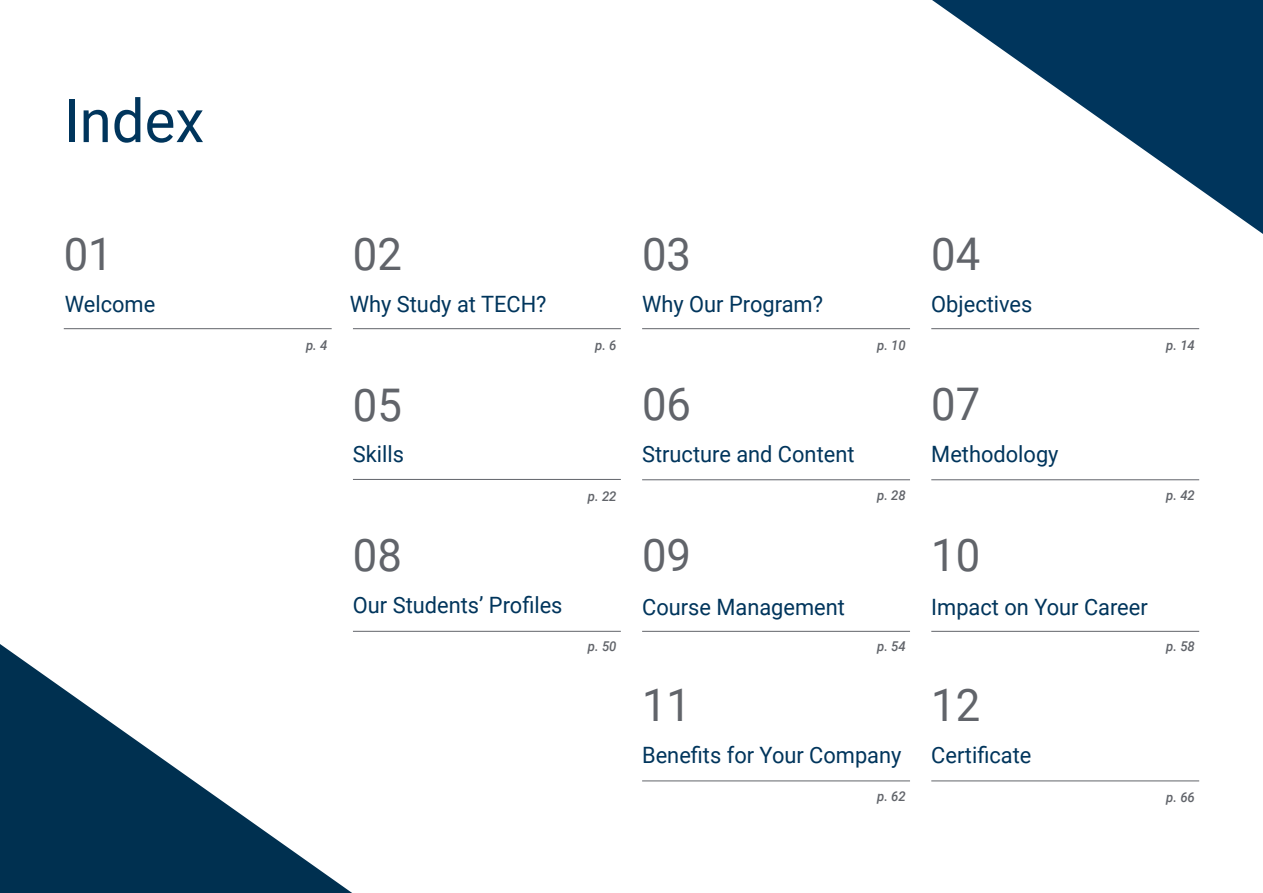
<style>
.page{position:relative;width:1263px;height:893px;background:#fff}
.page>*{position:absolute;margin:0;border:0;box-sizing:border-box;transform-origin:0 0}
.t1{font:60px "Roboto";color:#00355c}
.t2{font:45px "Roboto";color:#61646a}
.t3{font:22.5px "Roboto";color:#00355c}
.t4{font:italic 500 13.5px "Roboto";color:#61646a}
</style>
<div class="page">
<svg style="left:932px;top:0;width:331px;height:234px"></svg>
<hr style="left:64px;top:328px;width:268px;height:1px;background:#61646a">
<hr style="left:642px;top:479px;width:268px;height:1px;background:#61646a">
<hr style="left:353px;top:328px;width:268px;height:1px;background:#61646a">
<hr style="left:353px;top:479px;width:268px;height:1px;background:#61646a">
<hr style="left:931px;top:479px;width:268px;height:1px;background:#61646a">
<hr style="left:931px;top:631px;width:268px;height:1px;background:#61646a">
<hr style="left:642px;top:631px;width:268px;height:1px;background:#61646a">
<hr style="left:642px;top:780px;width:268px;height:1px;background:#61646a">
<hr style="left:931px;top:780px;width:268px;height:1px;background:#61646a">
<hr style="left:642px;top:328px;width:268px;height:1px;background:#61646a">
<hr style="left:353px;top:631px;width:268px;height:1px;background:#61646a">
<hr style="left:931px;top:328px;width:268px;height:1px;background:#61646a">
<svg style="left:0;top:644px;width:352px;height:249px"></svg>
<h1 class="t1" style="left:64px;top:79px;width:142px">Index</h1>
<h2 class="t2" style="left:64px;top:222px;width:51px">01</h2>
<p class="t3" style="left:65px;top:288px;width:92px">Welcome</p>
<p class="t4" style="left:306px;top:336px;width:23px">p. 4</p>
<h2 class="t2" style="left:353px;top:222px;width:51px">02</h2>
<p class="t3" style="left:350px;top:288px;width:198px">Why Study at TECH?</p>
<h2 class="t2" style="left:353px;top:373px;width:51px">05</h2>
<p class="t3" style="left:353px;top:438px;width:53px">Skills</p>
<h2 class="t2" style="left:353px;top:524px;width:51px">08</h2>
<p class="t3" style="left:353px;top:590px;width:211px">Our Students’ Profiles</p>
<p class="t4" style="left:595px;top:336px;width:23px">p. 6</p>
<h2 class="t2" style="left:642px;top:222px;width:51px">03</h2>
<p class="t3" style="left:642px;top:288px;width:182px">Why Our Program?</p>
<h2 class="t2" style="left:642px;top:372px;width:51px">06</h2>
<p class="t3" style="left:642px;top:438px;width:214px">Structure and Content</p>
<p class="t4" style="left:877px;top:336px;width:30px">p. 10</p>
<h2 class="t2" style="left:931px;top:222px;width:51px">04</h2>
<p class="t3" style="left:931px;top:288px;width:103px">Objectives</p>
<h2 class="t2" style="left:931px;top:372px;width:51px">07</h2>
<p class="t3" style="left:931px;top:438px;width:129px">Methodology</p>
<p class="t4" style="left:1166px;top:336px;width:30px">p. 14</p>
<p class="t4" style="left:877px;top:486px;width:30px">p. 28</p>
<p class="t4" style="left:588px;top:486px;width:30px">p. 22</p>
<p class="t4" style="left:1166px;top:486px;width:30px">p. 42</p>
<h2 class="t2" style="left:642px;top:524px;width:51px">09</h2>
<h2 class="t2" style="left:931px;top:524px;width:51px">10</h2>
<p class="t4" style="left:588px;top:637px;width:30px">p. 50</p>
<p class="t3" style="left:642px;top:592px;width:204px">Course Management</p>
<p class="t3" style="left:931px;top:592px;width:218px">Impact on Your Career</p>
<h2 class="t2" style="left:642px;top:674px;width:51px">11</h2>
<p class="t4" style="left:877px;top:637px;width:30px">p. 54</p>
<p class="t4" style="left:1166px;top:637px;width:30px">p. 58</p>
<h2 class="t2" style="left:931px;top:674px;width:51px">12</h2>
<p class="t3" style="left:642px;top:739px;width:261px">Benefits for Your Company</p>
<p class="t3" style="left:931px;top:739px;width:102px">Certificate</p>
<p class="t4" style="left:877px;top:787px;width:30px">p. 62</p>
<p class="t4" style="left:1166px;top:788px;width:30px">p. 66</p>
</div>
